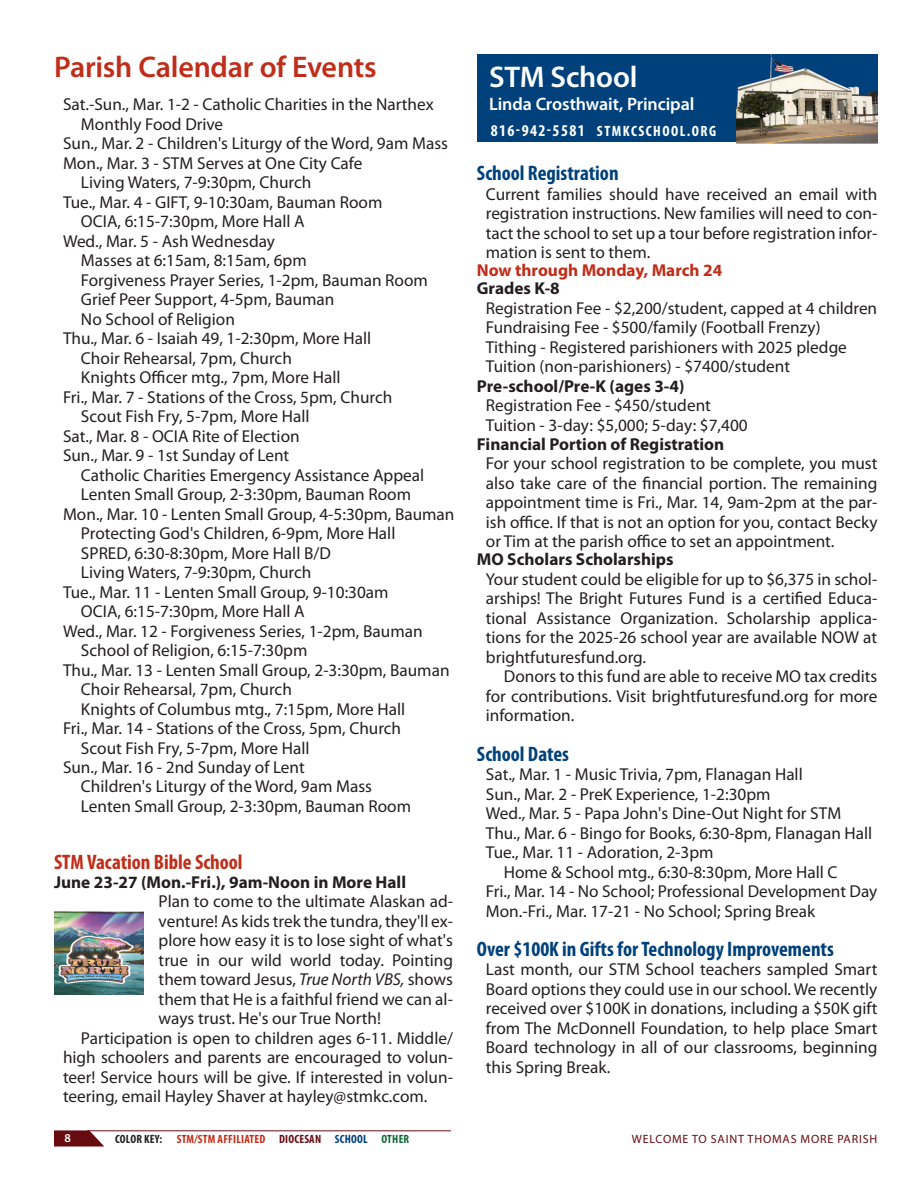
<style>
.page{position:relative;width:918px;height:1188px;background:#fff}
.page>*{position:absolute;margin:0;border:0;box-sizing:border-box;transform-origin:0 0}
.t1{font:600 30px "Myriad Pro";letter-spacing:-.01em;color:#c02d19}
.t2{font:600 30px "Myriad Pro";letter-spacing:-.005em;color:#fff}
.t3{font:700 condensed 21px "Myriad Pro";color:#00417b}
.t4{font:700 condensed 21px "Myriad Pro";color:#c02d19}
.t5{font:600 18px "Myriad Pro";letter-spacing:-.005em;color:#fff}
.t6{font:17.25px/19.5px "Myriad Pro";color:#231f20;text-align:justify}
.t7{font:700 17.25px "Myriad Pro";color:#231f20}
.t8{font:700 17.25px "Myriad Pro";color:#c02d19}
.t9{font:700 condensed 15px "Myriad Pro";letter-spacing:.1em;color:#fff}
.t10{font:700 condensed 12px "Myriad Pro";letter-spacing:.02em;color:#c02d19}
.t11{font:12px "Myriad Pro";letter-spacing:.07em;color:#670b10}
.t12{font:600 12px "Myriad Pro";color:#fff}
.s1{font-style:italic}
.s2{font-size:16.5px}
.s3{color:#231f20}
.s4{color:#670b10}
.s5{color:#00417b}
.s6{color:#0f6937}
</style>
<div class="page">
<svg style="left:54px;top:1130px;width:50px;height:17px"></svg>
<hr style="left:87px;top:1130px;width:364px;height:1px;background:#670b10">
<div style="left:477px;top:55px;width:401px;height:87px;background:#00417b"></div>
<img style="left:736px;top:142px;width:142px;height:2px">
<img style="left:736px;top:55px;width:142px;height:87px">
<img style="left:54px;top:912px;width:90px;height:82px">
<h1 class="t1" style="left:54px;top:56px;width:324px">Parish Calendar of Events</h1>
<p class="t6" style="left:63px;top:96px;width:372px">Sat.-Sun., Mar. 1-2 - Catholic Charities in the Narthex</p>
<p class="t6" style="left:81px;top:115px;width:144px">Monthly Food Drive</p>
<p class="t6" style="left:63px;top:135px;width:387px">Sun., Mar. 2 - Children's Liturgy of the Word, 9am Mass</p>
<p class="t6" style="left:63px;top:154px;width:301px">Mon., Mar. 3 - STM Serves at One City Cafe</p>
<p class="t6" style="left:81px;top:174px;width:232px">Living Waters, 7-9:30pm, Church</p>
<p class="t6" style="left:63px;top:193px;width:321px">Tue., Mar. 4 - GIFT, 9-10:30am, Bauman Room</p>
<p class="t6" style="left:81px;top:213px;width:225px">OCIA, 6:15-7:30pm, More Hall A</p>
<p class="t6" style="left:63px;top:232px;width:214px">Wed., Mar. 5 - Ash Wednesday</p>
<p class="t6" style="left:81px;top:252px;width:227px">Masses at 6:15am, 8:15am, 6pm</p>
<p class="t6" style="left:81px;top:271px;width:348px">Forgiveness Prayer Series, 1-2pm, Bauman Room</p>
<p class="t6" style="left:81px;top:291px;width:255px">Grief Peer Support, 4-5pm, Bauman</p>
<p class="t6" style="left:81px;top:310px;width:155px">No School of Religion</p>
<p class="t6" style="left:63px;top:330px;width:310px">Thu., Mar. 6 - Isaiah 49, 1-2:30pm, More Hall</p>
<p class="t6" style="left:81px;top:349px;width:212px">Choir Rehearsal, 7pm, Church</p>
<p class="t6" style="left:81px;top:369px;width:261px">Knights Officer mtg., 7pm, More Hall</p>
<p class="t6" style="left:63px;top:388px;width:331px">Fri., Mar. 7 - Stations of the Cross, 5pm, Church</p>
<p class="t6" style="left:81px;top:408px;width:230px">Scout Fish Fry, 5-7pm, More Hall</p>
<p class="t6" style="left:63px;top:427px;width:238px">Sat., Mar. 8 - OCIA Rite of Election</p>
<p class="t6" style="left:63px;top:447px;width:228px">Sun., Mar. 9 - 1st Sunday of Lent</p>
<p class="t6" style="left:81px;top:466px;width:345px">Catholic Charities Emergency Assistance Appeal</p>
<p class="t6" style="left:81px;top:486px;width:332px">Lenten Small Group, 2-3:30pm, Bauman Room</p>
<p class="t6" style="left:63px;top:505px;width:393px">Mon., Mar. 10 - Lenten Small Group, 4-5:30pm, Bauman</p>
<p class="t6" style="left:81px;top:525px;width:316px">Protecting God's Children, 6-9pm, More Hall</p>
<p class="t6" style="left:81px;top:544px;width:251px">SPRED, 6:30-8:30pm, More Hall B/D</p>
<p class="t6" style="left:81px;top:564px;width:232px">Living Waters, 7-9:30pm, Church</p>
<p class="t6" style="left:63px;top:583px;width:327px">Tue., Mar. 11 - Lenten Small Group, 9-10:30am</p>
<p class="t6" style="left:81px;top:603px;width:225px">OCIA, 6:15-7:30pm, More Hall A</p>
<p class="t6" style="left:63px;top:622px;width:361px">Wed., Mar. 12 - Forgiveness Series, 1-2pm, Bauman</p>
<p class="t6" style="left:81px;top:642px;width:228px">School of Religion, 6:15-7:30pm</p>
<p class="t6" style="left:63px;top:661px;width:388px">Thu., Mar. 13 - Lenten Small Group, 2-3:30pm, Bauman</p>
<p class="t6" style="left:81px;top:681px;width:212px">Choir Rehearsal, 7pm, Church</p>
<p class="t6" style="left:81px;top:700px;width:326px">Knights of Columbus mtg., 7:15pm, More Hall</p>
<p class="t6" style="left:63px;top:720px;width:340px">Fri., Mar. 14 - Stations of the Cross, 5pm, Church</p>
<p class="t6" style="left:81px;top:739px;width:230px">Scout Fish Fry, 5-7pm, More Hall</p>
<p class="t6" style="left:63px;top:759px;width:243px">Sun., Mar. 16 - 2nd Sunday of Lent</p>
<p class="t6" style="left:81px;top:778px;width:293px">Children's Liturgy of the Word, 9am Mass</p>
<p class="t6" style="left:81px;top:798px;width:332px">Lenten Small Group, 2-3:30pm, Bauman Room</p>
<p class="t4" style="left:54px;top:854px;width:190px">STM Vacation Bible School</p>
<p class="t7" style="left:54px;top:876px;width:354px">June 23-27 (Mon.-Fri.), 9am-Noon in More Hall</p>
<p class="t6" style="left:159px;top:893px;width:296px">Plan to come to the ultimate Alaskan ad-</p>
<p class="t6" style="left:159px;top:912px;width:296px">venture! As kids trek the tundra, they'll ex-</p>
<p class="t6" style="left:159px;top:932px;width:296px">plore how easy it is to lose sight of what's</p>
<p class="t6" style="left:159px;top:951px;width:296px">true in our wild world today. Pointing</p>
<p class="t6" style="left:159px;top:971px;width:296px">them toward Jesus, <span class="s1">True North VBS,</span> shows</p>
<p class="t6" style="left:159px;top:990px;width:296px">them that He is a faithful friend we can al-</p>
<p class="t6" style="left:159px;top:1010px;width:224px">ways trust. He's our True North!</p>
<p class="t6" style="left:81px;top:1029px;width:373px">Participation is open to children ages 6-11. Middle/</p>
<p class="t6" style="left:63px;top:1049px;width:392px">high schoolers and parents are encouraged to volun-</p>
<p class="t6" style="left:63px;top:1068px;width:391px">teer! Service hours will be give. If interested in volun-</p>
<p class="t6" style="left:63px;top:1088px;width:366px">teering, email Hayley Shaver at hayley@stmkc.com.</p>
<h1 class="t2" style="left:489px;top:66px;width:150px">STM School</h1>
<p class="t5" style="left:489px;top:97px;width:207px">Linda Crosthwait, Principal</p>
<p class="t9" style="left:491px;top:126px;width:227px"><span class="s2">816-942-5581</span> STMKCSCHOOL.ORG</p>
<p class="t3" style="left:477px;top:165px;width:143px">School Registration</p>
<p class="t6" style="left:486px;top:185px;width:393px">Current families should have received an email with registration instructions. New families will need to con&shy;tact the school to set up a tour before registration infor&shy;mation is sent to them.</p>
<p class="t8" style="left:477px;top:264px;width:247px">Now through Monday, March 24</p>
<p class="t7" style="left:477px;top:282px;width:84px">Grades K-8</p>
<p class="t6" style="left:486px;top:299px;width:393px;text-align:left">Registration Fee - $2,200/student, capped at 4 children Fundraising Fee - $500/family (Football Frenzy)<br>Tithing - Registered parishioners with 2025 pledge Tuition (non-parishioners) - $7400/student</p>
<p class="t7" style="left:477px;top:379px;width:209px">Pre-school/Pre-K (ages 3-4)</p>
<p class="t6" style="left:486px;top:397px;width:263px">Registration Fee - $450/student<br>Tuition - 3-day: $5,000; 5-day: $7,400</p>
<p class="t7" style="left:477px;top:438px;width:249px">Financial Portion of Registration</p>
<p class="t6" style="left:486px;top:455px;width:393px">For your school registration to be complete, you must also take care of the financial portion. The remaining appointment time is Fri., Mar. 14, 9am-2pm at the par&shy;ish office. If that is not an option for you, contact Becky or Tim at the parish office to set an appointment.</p>
<p class="t7" style="left:477px;top:553px;width:198px">MO Scholars Scholarships</p>
<p class="t6" style="left:486px;top:570px;width:393px">Your student could be eligible for up to $6,375 in schol&shy;arships! The Bright Futures Fund is a certified Educa&shy;tional Assistance Organization. Scholarship applica&shy;tions for the 2025-26 school year are available NOW at brightfuturesfund.org.</p>
<p class="t6" style="left:486px;top:668px;width:393px;text-indent:18px">Donors to this fund are able to receive MO tax credits for contributions. Visit brightfuturesfund.org for more information.</p>
<p class="t3" style="left:477px;top:746px;width:94px">School Dates</p>
<p class="t6" style="left:486px;top:766px;width:318px">Sat., Mar. 1 - Music Trivia, 7pm, Flanagan Hall</p>
<p class="t6" style="left:486px;top:785px;width:286px">Sun., Mar. 2 - PreK Experience, 1-2:30pm</p>
<p class="t6" style="left:486px;top:805px;width:357px">Wed., Mar. 5 - Papa John's Dine-Out Night for STM</p>
<p class="t6" style="left:486px;top:824px;width:388px">Thu., Mar. 6 - Bingo for Books, 6:30-8pm, Flanagan Hall</p>
<p class="t6" style="left:486px;top:844px;width:229px">Tue., Mar. 11 - Adoration, 2-3pm</p>
<p class="t6" style="left:504px;top:863px;width:335px">Home &amp; School mtg., 6:30-8:30pm, More Hall C</p>
<p class="t6" style="left:486px;top:883px;width:393px">Fri., Mar. 14 - No School; Professional Development Day</p>
<p class="t6" style="left:486px;top:902px;width:331px">Mon.-Fri., Mar. 17-21 - No School; Spring Break</p>
<p class="t3" style="left:477px;top:941px;width:359px">Over $100K in Gifts for Technology Improvements</p>
<p class="t6" style="left:486px;top:961px;width:393px">Last month, our STM School teachers sampled Smart Board options they could use in our school. We recently received over $100K in donations, including a $50K gift from The McDonnell Foundation, to help place Smart Board technology in all of our classrooms, beginning this Spring Break.</p>
<p class="t12" style="left:65px;top:1134px;width:8px">8</p>
<p class="t10" style="left:115px;top:1134px;width:296px"><span class="s3">COLOR KEY:</span> STM/STM AFFILIATED <span class="s4">DIOCESAN</span> <span class="s5">SCHOOL</span> <span class="s6">OTHER</span></p>
<p class="t11" style="left:632px;top:1134px;width:247px">WELCOME TO SAINT THOMAS MORE PARISH</p>
</div>
